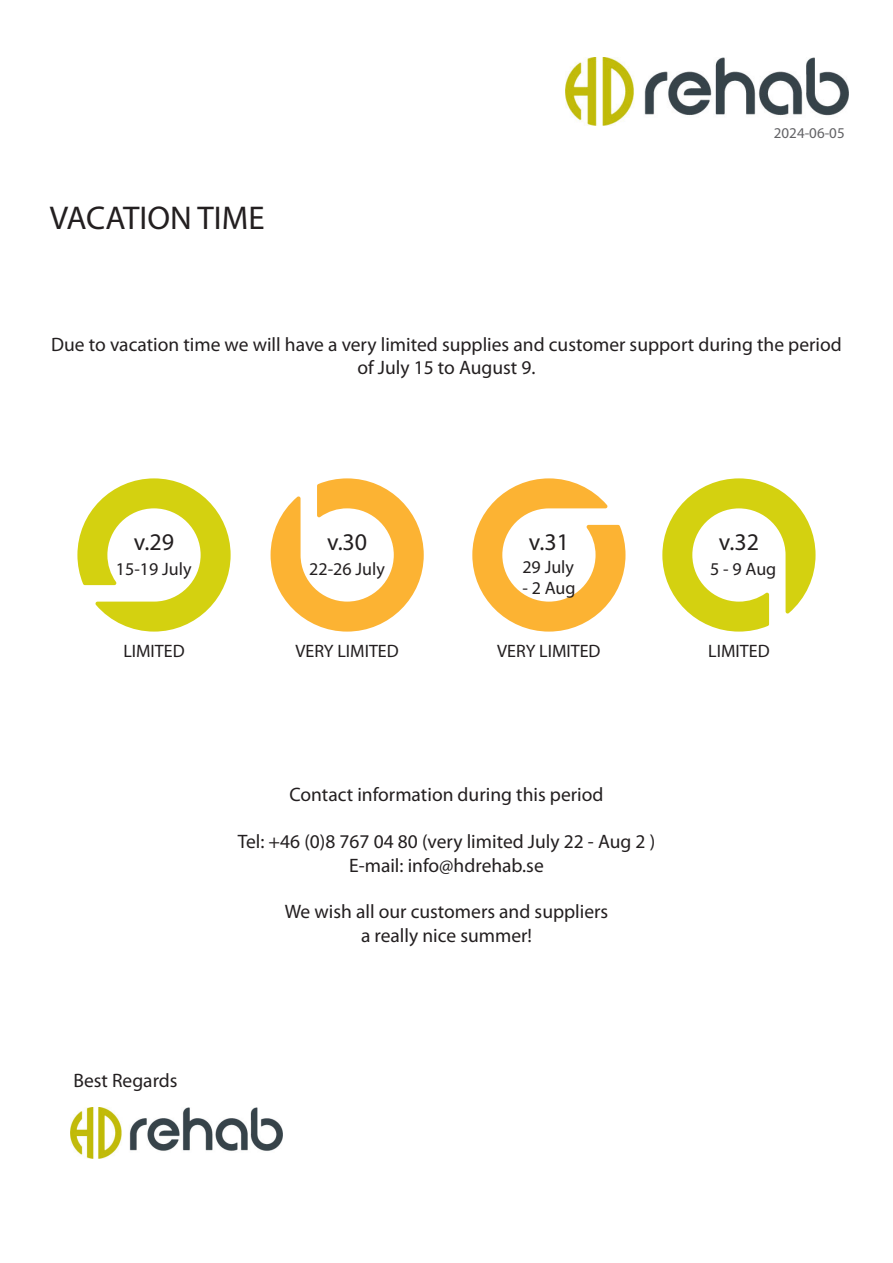
<style>
.page{position:relative;width:893px;height:1263px;background:#fff}
.page>*{position:absolute;margin:0;border:0;box-sizing:border-box;transform-origin:0 0}
.t1{font:33px "Myriad Pro";color:#231f20}
.t2{font:24px "Myriad Pro";color:#231f20}
.t3{font:19.5px/23.4px "Myriad Pro";color:#231f20;text-align:center}
.t4{font:18px "Myriad Pro";color:#231f20}
.t5{font:15px "Myriad Pro";color:#636366}
</style>
<div class="page">
<img style="left:71px;top:1108px;width:211px;height:50px">
<img style="left:565px;top:57px;width:283px;height:68px">
<svg style="left:77px;top:478px;width:154px;height:154px"></svg>
<svg style="left:271px;top:478px;width:153px;height:154px"></svg>
<svg style="left:472px;top:478px;width:153px;height:154px"></svg>
<svg style="left:662px;top:478px;width:153px;height:154px"></svg>
<p class="t1" style="left:50px;top:197px;width:216px">VACATION TIME</p>
<p class="t5" style="left:774px;top:123px;width:72px">2024-06-05</p>
<p class="t3" style="left:51px;top:332px;width:792px">Due to vacation time we will have a very limited supplies and customer support during the period of July 15 to August 9.</p>
<p class="t2" style="left:134px;top:527px;width:42px">v.29</p>
<p class="t4" style="left:116px;top:558px;width:77px">15-19 July</p>
<p class="t2" style="left:327px;top:527px;width:42px">v.30</p>
<p class="t4" style="left:309px;top:558px;width:77px">22-26 July</p>
<p class="t2" style="left:529px;top:527px;width:42px">v.31</p>
<p class="t4" style="left:522px;top:555px;width:53px">29 July</p>
<p class="t4" style="left:522px;top:577px;width:55px">- 2 Aug</p>
<p class="t2" style="left:719px;top:527px;width:42px">v.32</p>
<p class="t4" style="left:710px;top:558px;width:68px">5 - 9 Aug</p>
<p class="t4" style="left:123px;top:640px;width:63px">LIMITED</p>
<p class="t4" style="left:295px;top:640px;width:105px">VERY LIMITED</p>
<p class="t4" style="left:497px;top:640px;width:105px">VERY LIMITED</p>
<p class="t4" style="left:708px;top:640px;width:63px">LIMITED</p>
<p class="t3" style="left:73px;top:1068px;width:106px">Best Regards</p>
<p class="t3" style="left:289px;top:783px;width:316px">Contact information during this period</p>
<p class="t3" style="left:238px;top:829px;width:419px">Tel: +46 (0)8 767 04 80 (very limited July 22 - Aug 2 )</p>
<p class="t3" style="left:349px;top:853px;width:196px">E-mail: info@hdrehab.se</p>
<p class="t3" style="left:285px;top:900px;width:325px">We wish all our customers and suppliers a really nice summer!</p>
</div>
